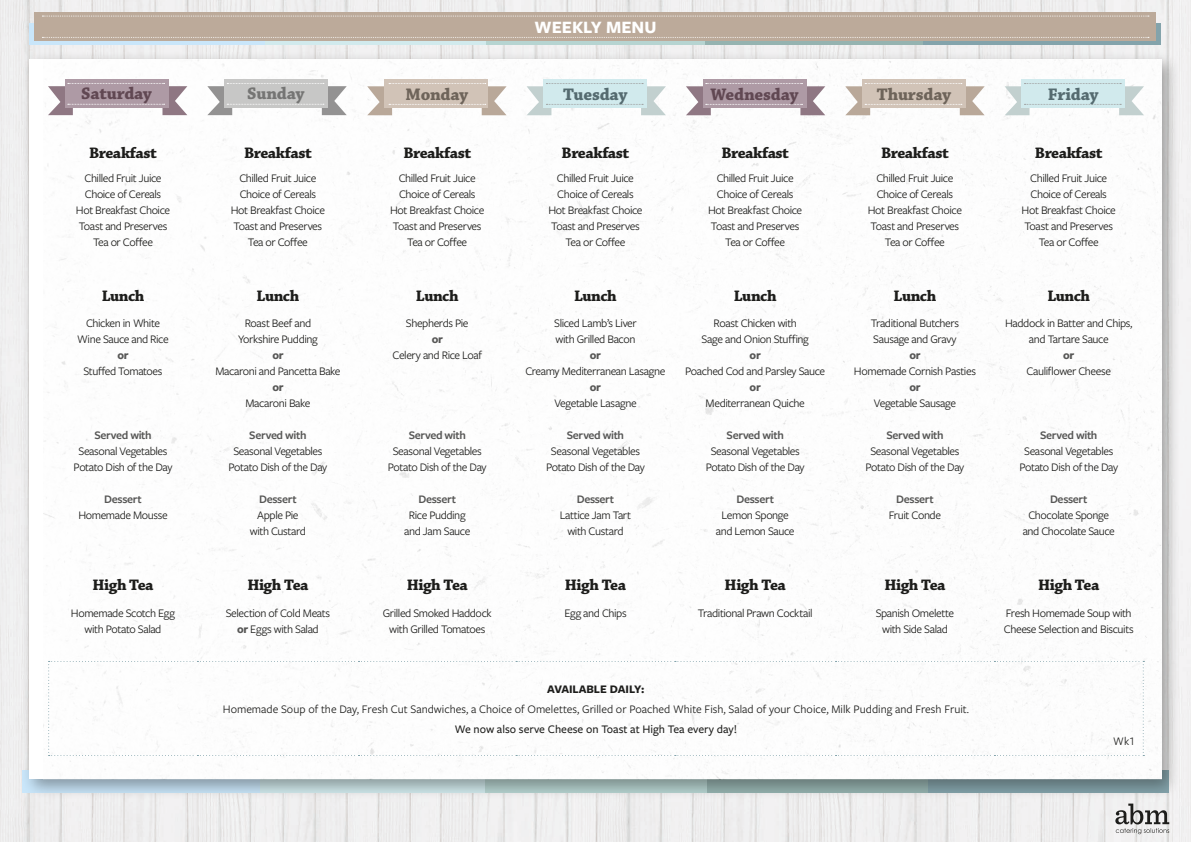
<style>
.page{position:relative;width:1191px;height:842px;background:#fff}
.page>*{position:absolute;margin:0;border:0;box-sizing:border-box;transform-origin:0 0}
.t1{font:700 18px "Freight Sans Pro";color:#fff}
.t2{font:700 17.6px "Chaparral Pro";letter-spacing:-.01em;color:#614853}
.t3{font:700 17.6px "Chaparral Pro";letter-spacing:-.01em;color:#6e645a}
.t4{font:700 17.6px "Chaparral Pro";letter-spacing:-.01em;color:#556b70}
.t5{font:700 17.6px "Chaparral Pro";letter-spacing:-.01em;color:#757574}
.t6{font:700 16px "Chaparral Pro";letter-spacing:-.03em;color:#1d1d1b}
.t7{font:12px/16px "Freight Sans Pro";letter-spacing:-.035em;color:#1d1d1b;text-align:center}
.t8{font:12px "Freight Sans Pro";color:#1d1d1b}
.t9{font:600 12px "Freight Sans Pro";letter-spacing:-.03em;color:#575756}
.t10{font:500 12px "Freight Sans Pro";color:#1d1d1b}
.t11{font:700 12px "Freight Sans Pro";letter-spacing:-.03em;color:#575756}
.t12{font:700 12px "Freight Sans Pro";color:#1d1d1b}
.s1{font-weight:700;color:#575756}
</style>
<div class="page">
<img style="left:0;top:0;width:1191px;height:842px">
<div style="left:21px;top:52px;width:1160px;height:747px;background:#1d1d1b;opacity:.4"></div>
<img style="left:43px;top:60px;width:1118px;height:719px">
<svg style="left:1115px;top:803px;width:54px;height:31px"></svg>
<div style="left:384px;top:79px;width:104px;height:29px;background:#d1c3b7"></div>
<svg style="left:367px;top:83px;width:139px;height:32px"></svg>
<div style="left:543px;top:79px;width:104px;height:29px;background:#d1eaed"></div>
<svg style="left:526px;top:83px;width:140px;height:32px"></svg>
<div style="left:703px;top:79px;width:103px;height:29px;background:#ae9aa5"></div>
<svg style="left:686px;top:83px;width:139px;height:32px"></svg>
<div style="left:862px;top:79px;width:104px;height:29px;background:#d1c3b7"></div>
<svg style="left:845px;top:83px;width:139px;height:32px"></svg>
<div style="left:1021px;top:79px;width:104px;height:29px;background:#d1eaed"></div>
<svg style="left:1004px;top:83px;width:140px;height:32px"></svg>
<div style="left:705px;top:23px;width:218px;height:22px;background:#95b3b0"></div>
<div style="left:923px;top:23px;width:238px;height:22px;background:#83a3ab"></div>
<div style="left:29px;top:23px;width:236px;height:22px;background:#c9e6fa"></div>
<div style="left:265px;top:23px;width:221px;height:22px;background:#d1eaed"></div>
<div style="left:486px;top:23px;width:219px;height:22px;background:#b6d4d1"></div>
<div style="left:34px;top:12px;width:1121px;height:29px;background:#bcaa9a"></div>
<svg style="left:42px;top:37px;width:1107px;height:1px"></svg>
<svg style="left:42px;top:16px;width:1107px;height:1px"></svg>
<svg style="left:48px;top:661px;width:1096px;height:95px"></svg>
<div style="left:65px;top:79px;width:104px;height:29px;background:#ae9aa5"></div>
<svg style="left:48px;top:83px;width:139px;height:32px"></svg>
<div style="left:224px;top:79px;width:104px;height:29px;background:#c7c7c6"></div>
<svg style="left:207px;top:83px;width:140px;height:32px"></svg>
<h2 class="t2" style="left:81px;top:83px;width:72px">Saturday</h2>
<h2 class="t5" style="left:247px;top:83px;width:59px">Sunday</h2>
<h1 class="t1" style="left:534px;top:14px;width:123px">WEEKLY MENU</h1>
<h2 class="t3" style="left:405px;top:84px;width:64px">Monday</h2>
<h2 class="t4" style="left:563px;top:84px;width:66px">Tuesday</h2>
<h2 class="t2" style="left:710px;top:84px;width:90px">Wednesday</h2>
<h2 class="t3" style="left:876px;top:84px;width:76px">Thursday</h2>
<h2 class="t4" style="left:1048px;top:84px;width:52px">Friday</h2>
<h3 class="t6" style="left:89px;top:143px;width:69px">Breakfast</h3>
<h3 class="t6" style="left:244px;top:143px;width:69px">Breakfast</h3>
<h3 class="t6" style="left:403px;top:143px;width:69px">Breakfast</h3>
<h3 class="t6" style="left:561px;top:143px;width:69px">Breakfast</h3>
<h3 class="t6" style="left:721px;top:143px;width:69px">Breakfast</h3>
<h3 class="t6" style="left:881px;top:143px;width:69px">Breakfast</h3>
<h3 class="t6" style="left:1035px;top:143px;width:69px">Breakfast</h3>
<p class="t7" style="left:76px;top:169px;width:96px">Chilled Fruit Juice<br>Choice of Cereals<br>Hot Breakfast Choice<br>Toast and Preserves<br>Tea or Coffee</p>
<p class="t7" style="left:231px;top:169px;width:96px">Chilled Fruit Juice<br>Choice of Cereals<br>Hot Breakfast Choice<br>Toast and Preserves<br>Tea or Coffee</p>
<p class="t7" style="left:390px;top:169px;width:96px">Chilled Fruit Juice<br>Choice of Cereals<br>Hot Breakfast Choice<br>Toast and Preserves<br>Tea or Coffee</p>
<p class="t7" style="left:548px;top:169px;width:96px">Chilled Fruit Juice<br>Choice of Cereals<br>Hot Breakfast Choice<br>Toast and Preserves<br>Tea or Coffee</p>
<p class="t7" style="left:708px;top:169px;width:96px">Chilled Fruit Juice<br>Choice of Cereals<br>Hot Breakfast Choice<br>Toast and Preserves<br>Tea or Coffee</p>
<p class="t7" style="left:867px;top:169px;width:96px">Chilled Fruit Juice<br>Choice of Cereals<br>Hot Breakfast Choice<br>Toast and Preserves<br>Tea or Coffee</p>
<p class="t7" style="left:1021px;top:169px;width:96px">Chilled Fruit Juice<br>Choice of Cereals<br>Hot Breakfast Choice<br>Toast and Preserves<br>Tea or Coffee</p>
<h3 class="t6" style="left:102px;top:286px;width:44px">Lunch</h3>
<h3 class="t6" style="left:257px;top:286px;width:44px">Lunch</h3>
<h3 class="t6" style="left:416px;top:286px;width:44px">Lunch</h3>
<h3 class="t6" style="left:574px;top:286px;width:44px">Lunch</h3>
<h3 class="t6" style="left:734px;top:286px;width:44px">Lunch</h3>
<h3 class="t6" style="left:893px;top:286px;width:44px">Lunch</h3>
<h3 class="t6" style="left:1047px;top:286px;width:44px">Lunch</h3>
<p class="t7" style="left:77px;top:315px;width:93px">Chicken in White<br>Wine Sauce and Rice</p>
<p class="t11" style="left:117px;top:347px;width:13px">or</p>
<p class="t7" style="left:83px;top:363px;width:81px">Stuffed Tomatoes</p>
<p class="t7" style="left:1005px;top:315px;width:129px">Haddock in Batter and Chips, and Tartare Sauce</p>
<p class="t11" style="left:1063px;top:347px;width:13px">or</p>
<p class="t7" style="left:1026px;top:363px;width:86px">Cauliflower Cheese</p>
<p class="t7" style="left:238px;top:315px;width:81px">Roast Beef and<br>Yorkshire Pudding</p>
<p class="t11" style="left:272px;top:347px;width:13px">or</p>
<p class="t7" style="left:215px;top:363px;width:127px">Macaroni and Pancetta Bake</p>
<p class="t11" style="left:272px;top:379px;width:13px">or</p>
<p class="t7" style="left:245px;top:395px;width:66px">Macaroni Bake</p>
<p class="t9" style="left:249px;top:427px;width:59px">Served with</p>
<p class="t7" style="left:228px;top:443px;width:100px">Seasonal Vegetables<br>Potato Dish of the Day</p>
<p class="t9" style="left:259px;top:491px;width:39px">Dessert</p>
<p class="t7" style="left:250px;top:507px;width:58px">Apple Pie with Custard</p>
<p class="t7" style="left:870px;top:315px;width:90px;text-align:left">Traditional Butchers<br>Sausage and Gravy</p>
<p class="t11" style="left:909px;top:347px;width:13px">or</p>
<p class="t7" style="left:854px;top:363px;width:123px">Homemade Cornish Pasties</p>
<p class="t11" style="left:909px;top:379px;width:13px">or</p>
<p class="t7" style="left:874px;top:395px;width:84px">Vegetable Sausage</p>
<p class="t9" style="left:886px;top:427px;width:59px">Served with</p>
<p class="t7" style="left:865px;top:443px;width:100px">Seasonal Vegetables<br>Potato Dish of the Day</p>
<p class="t9" style="left:896px;top:491px;width:39px">Dessert</p>
<p class="t7" style="left:889px;top:507px;width:54px">Fruit Conde</p>
<p class="t7" style="left:701px;top:315px;width:109px">Roast Chicken with<br>Sage and Onion Stuffing</p>
<p class="t11" style="left:749px;top:347px;width:13px">or</p>
<p class="t7" style="left:685px;top:363px;width:142px">Poached Cod and Parsley Sauce</p>
<p class="t11" style="left:749px;top:379px;width:13px">or</p>
<p class="t7" style="left:705px;top:395px;width:101px">Mediterranean Quiche</p>
<p class="t9" style="left:726px;top:427px;width:59px">Served with</p>
<p class="t7" style="left:706px;top:443px;width:100px">Seasonal Vegetables<br>Potato Dish of the Day</p>
<p class="t9" style="left:736px;top:491px;width:39px">Dessert</p>
<p class="t7" style="left:716px;top:507px;width:80px">Lemon Sponge and Lemon Sauce</p>
<p class="t7" style="left:554px;top:315px;width:84px;text-align:left">Sliced Lamb’s Liver with Grilled Bacon</p>
<p class="t11" style="left:590px;top:347px;width:13px">or</p>
<p class="t7" style="left:525px;top:363px;width:142px">Creamy Mediterranean Lasagne</p>
<p class="t11" style="left:590px;top:379px;width:13px">or</p>
<p class="t7" style="left:554px;top:395px;width:84px">Vegetable Lasagne</p>
<p class="t9" style="left:567px;top:427px;width:59px">Served with</p>
<p class="t7" style="left:546px;top:443px;width:100px">Seasonal Vegetables<br>Potato Dish of the Day</p>
<p class="t9" style="left:577px;top:491px;width:39px">Dessert</p>
<p class="t7" style="left:560px;top:507px;width:73px">Lattice Jam Tart with Custard</p>
<p class="t7" style="left:406px;top:315px;width:64px">Shepherds Pie</p>
<p class="t11" style="left:432px;top:331px;width:13px">or</p>
<p class="t7" style="left:392px;top:347px;width:91px">Celery and Rice Loaf</p>
<p class="t9" style="left:1040px;top:427px;width:59px">Served with</p>
<p class="t7" style="left:1019px;top:443px;width:100px">Seasonal Vegetables<br>Potato Dish of the Day</p>
<p class="t9" style="left:1050px;top:491px;width:39px">Dessert</p>
<p class="t7" style="left:1022px;top:507px;width:94px">Chocolate Sponge and Chocolate Sauce</p>
<p class="t9" style="left:409px;top:427px;width:59px">Served with</p>
<p class="t7" style="left:388px;top:443px;width:100px">Seasonal Vegetables<br>Potato Dish of the Day</p>
<p class="t9" style="left:418px;top:491px;width:39px">Dessert</p>
<p class="t7" style="left:404px;top:507px;width:68px">Rice Pudding and Jam Sauce</p>
<p class="t9" style="left:94px;top:427px;width:59px">Served with</p>
<p class="t7" style="left:74px;top:443px;width:100px">Seasonal Vegetables<br>Potato Dish of the Day</p>
<p class="t9" style="left:104px;top:491px;width:39px">Dessert</p>
<p class="t7" style="left:78px;top:507px;width:91px">Homemade Mousse</p>
<h3 class="t6" style="left:92px;top:575px;width:63px">High Tea</h3>
<h3 class="t6" style="left:247px;top:575px;width:63px">High Tea</h3>
<h3 class="t6" style="left:407px;top:575px;width:63px">High Tea</h3>
<h3 class="t6" style="left:565px;top:575px;width:63px">High Tea</h3>
<h3 class="t6" style="left:724px;top:575px;width:63px">High Tea</h3>
<h3 class="t6" style="left:884px;top:575px;width:63px">High Tea</h3>
<h3 class="t6" style="left:1038px;top:575px;width:63px">High Tea</h3>
<p class="t7" style="left:71px;top:605px;width:106px">Homemade Scotch Egg with Potato Salad</p>
<p class="t7" style="left:226px;top:605px;width:106px">Selection of Cold Meats <span class="s1">or</span> Eggs with Salad</p>
<p class="t7" style="left:383px;top:605px;width:110px">Grilled Smoked Haddock with Grilled Tomatoes</p>
<p class="t7" style="left:564px;top:605px;width:64px">Egg and Chips</p>
<p class="t7" style="left:698px;top:605px;width:116px">Traditional Prawn Cocktail</p>
<p class="t7" style="left:875px;top:605px;width:80px">Spanish Omelette with Side Salad</p>
<p class="t7" style="left:1004px;top:605px;width:131px;text-align:left">Fresh Homemade Soup with<br>Cheese Selection and Biscuits</p>
<p class="t12" style="left:547px;top:680px;width:99px">AVAILABLE DAILY:</p>
<p class="t8" style="left:223px;top:701px;width:748px">Homemade Soup of the Day, Fresh Cut Sandwiches, a Choice of Omelettes, Grilled or Poached White Fish, Salad of your Choice, Milk Pudding and Fresh Fruit.</p>
<p class="t10" style="left:455px;top:721px;width:284px">We now also serve Cheese on Toast at High Tea every day!</p>
<p class="t7" style="left:1113px;top:733px;width:23px">Wk1</p>
</div>
